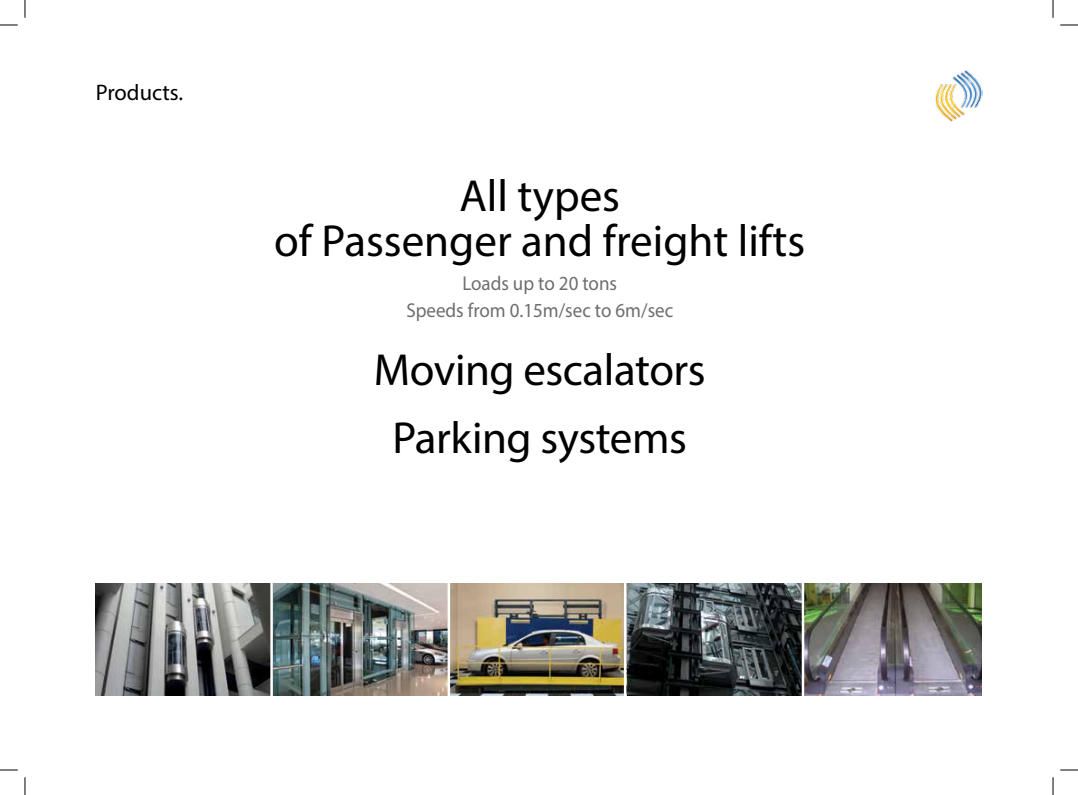
<style>
.page{position:relative;width:1078px;height:795px;background:#fff}
.page>*{position:absolute;margin:0;border:0;box-sizing:border-box;transform-origin:0 0}
.t1{font:45px/45px "Myriad Pro";letter-spacing:-.005em;color:#000;text-align:center}
.t2{font:22.5px "Myriad Pro";color:#000}
.t3{font:20px/27.5px "Myriad Pro";color:#6d6e71;text-align:center;scale:.95 1}
</style>
<div class="page">
<img style="left:935px;top:70px;width:47px;height:52px">
<svg style="left:25px;top:0;width:1px;height:18px"></svg>
<svg style="left:1052px;top:0;width:1px;height:18px"></svg>
<svg style="left:25px;top:777px;width:1px;height:17px"></svg>
<svg style="left:1052px;top:777px;width:1px;height:17px"></svg>
<svg style="left:0;top:25px;width:18px;height:1px"></svg>
<svg style="left:1060px;top:25px;width:18px;height:1px"></svg>
<svg style="left:0;top:769px;width:18px;height:1px"></svg>
<svg style="left:1060px;top:769px;width:18px;height:1px"></svg>
<img style="left:96px;top:583px;width:885px;height:112px">
<hr style="left:270px;top:579px;width:3px;height:121px;background:#fff">
<hr style="left:447px;top:579px;width:3px;height:120px;background:#fff">
<hr style="left:801px;top:579px;width:3px;height:120px;background:#fff">
<hr style="left:624px;top:577px;width:2px;height:121px;background:#fff">
<p class="t2" style="left:96px;top:78px;width:89px">Products.</p>
<p class="t1" style="left:274px;top:172px;width:532px">All types<br>of Passenger and freight lifts</p>
<p class="t3" style="left:406px;top:269px;width:282px">Loads up to 20 tons<br>Speeds from 0.15m/sec to 6m/sec</p>
<p class="t1" style="left:374px;top:335px;width:333px;line-height:67.5px">Moving escalators<br>Parking systems</p>
</div>
